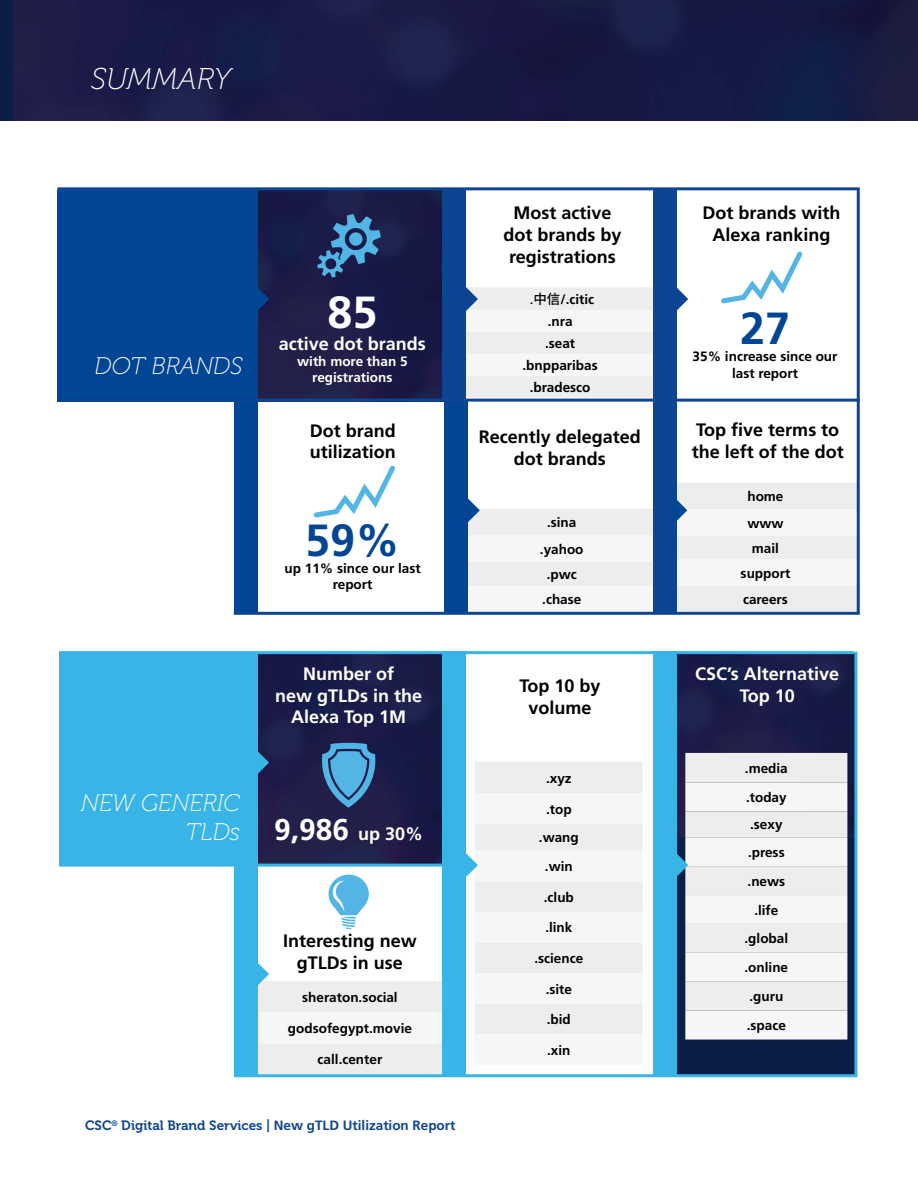
<style>
.page{position:relative;width:918px;height:1188px;background:#fff}
.page>*{position:absolute;margin:0;border:0;box-sizing:border-box;transform-origin:0 0}
.t1{font:700 45px "Frutiger LT Std";color:#014694}
.t2{font:700 45px "Frutiger LT Std";color:#fff}
.t3{font:700 30px "Frutiger LT Std";color:#fff}
.t4{font:italic 30px "Museo 100";color:#fff}
.t5{font:italic 24px/28.8px "Museo 100";color:#fff;text-align:right}
.t6{font:700 18px/21.6px "Frutiger LT Std";color:#000;text-align:center}
.t7{font:700 18px/21.6px "Frutiger LT Std";color:#fff;text-align:center}
.t8{font:700 13.5px/29px "Frutiger LT Std";color:#000;text-align:center}
.t9{font:13.5px "Museo 700";color:#0e4592}
.t10{font:700 13.5px/16.2px "Frutiger LT Std";color:#fff;text-align:center}
.s1{font-size:18px}
.s2{font-family:"Frutiger LT Std";font-weight:700}
.s3{font-family:"Noto Sans CJ Ktc";font-weight:400}
.s4{font-family:"Noto Sans CJ Ktc";font-weight:500}
</style>
<div class="page">
<img style="left:257px;top:654px;width:186px;height:209px">
<div style="left:676px;top:654px;width:181px;height:421px;background:#0d1e46"></div>
<img style="left:676px;top:654px;width:178px;height:182px">
<img style="left:257px;top:190px;width:186px;height:209px">
<img style="left:13px;top:0;width:905px;height:121px">
<div style="left:475px;top:762px;width:168px;height:31px;background:#ededed"></div>
<svg style="left:475px;top:824px;width:168px;height:210px;fill:#ededed"></svg>
<svg style="left:329px;top:875px;width:40px;height:54px"></svg>
<div style="left:57px;top:190px;width:189px;height:212px;background:#014694"></div>
<div style="left:59px;top:654px;width:192px;height:212px;background:#38b5e6"></div>
<svg style="left:317px;top:214px;width:64px;height:63px;background:#2e5584"></svg>
<svg style="left:721px;top:251px;width:82px;height:52px"></svg>
<svg style="left:316px;top:743px;width:65px;height:65px;background:#3a6d9b"></svg>
<div style="left:234px;top:190px;width:23px;height:424px;background:#014694"></div>
<svg style="left:257px;top:284px;width:12px;height:30px"></svg>
<div style="left:445px;top:402px;width:23px;height:211px;background:#014694"></div>
<svg style="left:468px;top:498px;width:185px;height:114px"></svg>
<div style="left:234px;top:654px;width:23px;height:211px;background:#38b5e6"></div>
<svg style="left:257px;top:748px;width:12px;height:29px"></svg>
<div style="left:234px;top:865px;width:23px;height:212px;background:#38b5e6"></div>
<svg style="left:257px;top:959px;width:186px;height:115px"></svg>
<div style="left:443px;top:190px;width:23px;height:212px;background:#0e4592"></div>
<svg style="left:466px;top:287px;width:187px;height:111px"></svg>
<div style="left:653px;top:402px;width:24px;height:211px;background:#0e4592"></div>
<div style="left:443px;top:652px;width:23px;height:423px;background:#38b5e6"></div>
<svg style="left:466px;top:850px;width:12px;height:30px"></svg>
<div style="left:653px;top:190px;width:23px;height:212px;background:#0e4592"></div>
<svg style="left:676px;top:190px;width:12px;height:209px"></svg>
<div style="left:653px;top:652px;width:23px;height:423px;background:#38b5e6"></div>
<svg style="left:676px;top:753px;width:171px;height:287px;background:#e3e6e9"></svg>
<hr style="left:62px;top:399px;width:798px;height:3px;background:#0e4592">
<hr style="left:57px;top:187px;width:803px;height:3px;background:#0e4592">
<hr style="left:234px;top:612px;width:626px;height:3px;background:#0e4592">
<hr style="left:59px;top:864px;width:399px;height:3px;background:#38b5e6">
<hr style="left:235px;top:1074px;width:622px;height:3px;background:#38b5e6">
<hr style="left:59px;top:651px;width:795px;height:3px;background:#38b5e6">
<hr style="left:857px;top:189px;width:3px;height:425px;background:#0e4592">
<hr style="left:854px;top:652px;width:3px;height:423px;background:#38b5e6">
<svg style="left:314px;top:465px;width:81px;height:52px"></svg>
<svg style="left:672px;top:483px;width:185px;height:129px"></svg>
<h2 class="t4" style="left:91px;top:63px;width:142px">SUMMARY</h2>
<h3 class="t5" style="left:95px;top:352px;width:150px">DOT BRANDS</h3>
<h3 class="t5" style="left:81px;top:788px;width:161px">NEW GENERIC<br>TLDs</h3>
<h1 class="t2" style="left:327px;top:286px;width:52px">85</h1>
<h3 class="t7" style="left:279px;top:333px;width:149px">active dot brands</h3>
<p class="t10" style="left:297px;top:353px;width:112px">with more than 5 registrations</p>
<h3 class="t6" style="left:310px;top:420px;width:88px;text-align:left">Dot brand utilization</h3>
<h1 class="t1" style="left:305px;top:514px;width:97px">59%</h1>
<p class="t8" style="left:333px;top:570px;width:41px">report</p>
<p class="t8" style="left:285px;top:554px;width:138px">up 11% since our last</p>
<h3 class="t7" style="left:275px;top:663px;width:149px">Number of<br>new gTLDs in the<br>Alexa Top 1M</h3>
<h2 class="t3" style="left:274px;top:812px;width:151px">9,986 <span class="s1">up 30%</span></h2>
<h3 class="t6" style="left:283px;top:930px;width:135px">Interesting new gTLDs in use</h3>
<p class="t8" style="left:302px;top:983px;width:97px">sheraton.social</p>
<p class="t8" style="left:288px;top:1014px;width:126px">godsofegypt.movie</p>
<p class="t8" style="left:318px;top:1045px;width:66px">call.center</p>
<p class="t9" style="left:85px;top:1118px;width:372px">CSC<sup>®</sup> Digital Brand Services | <span class="s2">New gTLD Utilization Report</span></p>
<h3 class="t6" style="left:503px;top:202px;width:120px">Most active dot brands by registrations</h3>
<h3 class="t6" style="left:702px;top:202px;width:140px">Dot brands with<br>Alexa ranking</h3>
<p class="t8" style="left:523px;top:288px;width:77px;line-height:21.9px"><span class="s3">.</span><span class="s4">中信</span>/.citic .nra<br>.seat .bnpparibas .bradesco</p>
<h3 class="t6" style="left:479px;top:426px;width:164px">Recently delegated dot brands</h3>
<p class="t8" style="left:540px;top:510px;width:45px;line-height:26.4px">.sina .yahoo</p>
<p class="t8" style="left:542px;top:562px;width:41px;line-height:25px">.pwc .chase</p>
<h3 class="t6" style="left:519px;top:675px;width:83px">Top 10 by volume</h3>
<p class="t8" style="left:546px;top:764px;width:27px">.xyz</p>
<p class="t8" style="left:539px;top:795px;width:41px">.top .wang .win</p>
<p class="t8" style="left:544px;top:883px;width:32px">.club</p>
<p class="t8" style="left:545px;top:913px;width:29px">.link</p>
<p class="t8" style="left:534px;top:944px;width:50px">.science</p>
<p class="t8" style="left:546px;top:974px;width:28px">.site</p>
<p class="t8" style="left:547px;top:1005px;width:26px">.bid</p>
<p class="t8" style="left:547px;top:1036px;width:25px">.xin</p>
<h1 class="t1" style="left:740px;top:302px;width:52px">27</h1>
<p class="t8" style="left:693px;top:348px;width:146px;line-height:16.6px">35% increase since our last report</p>
<h3 class="t6" style="left:692px;top:419px;width:154px;text-align:left">Top five terms to the left of the dot</h3>
<p class="t8" style="left:747px;top:483px;width:38px;line-height:26.4px;text-align:left">home www</p>
<p class="t8" style="left:741px;top:535px;width:51px;line-height:25.5px">mail support careers</p>
<h3 class="t7" style="left:695px;top:663px;width:146px">CSC’s Alternative<br>Top 10</h3>
<p class="t8" style="left:745px;top:754px;width:44px;text-align:left">.media .today</p>
<p class="t8" style="left:748px;top:811px;width:38px;line-height:27.3px;text-align:left">.sexy .press</p>
<p class="t8" style="left:745px;top:867px;width:45px">.news .life .global .online .guru .space</p>
</div>
